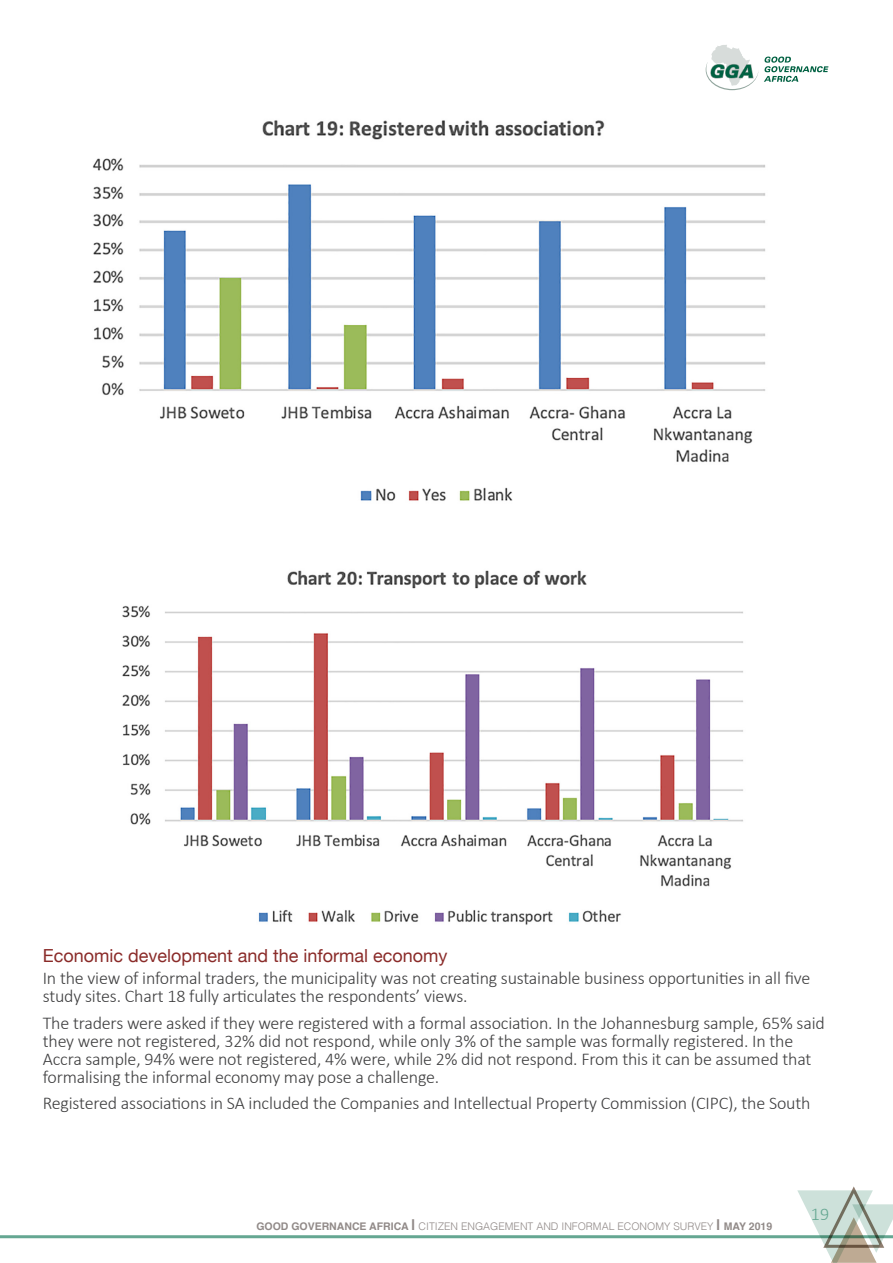
<style>
.page{position:relative;width:893px;height:1263px;background:#fff}
.page>*{position:absolute;margin:0;border:0;box-sizing:border-box;transform-origin:0 0}
.BODY_COPY_OUTCOMES{font:300 18px/18px "Calibri";letter-spacing:-.01em;color:#3e3e3f}
.Sub_head_2_2017{font:18px "Helvetica Neue";color:#8a2b29}
.t1{font:300 18px "Calibri";color:#65a792}
.t2{font:300 10.5px "Helvetica";color:#918a88}
.s1{font-weight:700}
.s2{font-weight:700;font-size:15px}
</style>
<div class="page">
<hr style="left:0;top:1235px;width:893px;height:3px;background:#65a792">
<svg style="left:764px;top:57px;width:64px;height:25px"></svg>
<svg style="left:706px;top:45px;width:52px;height:45px"></svg>
<svg style="left:797px;top:1186px;width:96px;height:77px"></svg>
<img style="left:92px;top:120px;width:673px;height:381px">
<img style="left:122px;top:570px;width:621px;height:355px">
<p class="Sub_head_2_2017" style="left:43px;top:943px;width:406px">Economic development and the informal economy</p>
<p class="BODY_COPY_OUTCOMES" style="left:43px;top:971px;width:769px">In the view of informal traders, the municipality was not creating sustainable business opportunities in all five study sites. Chart 18 fully articulates the respondents’ views.</p>
<p class="BODY_COPY_OUTCOMES" style="left:43px;top:1015px;width:784px">The traders were asked if they were registered with a formal association. In the Johannesburg sample, 65% said they were not registered, 32% did not respond, while only 3% of the sample was formally registered. In the Accra sample, 94% were not registered, 4% were, while 2% did not respond. From this it can be assumed that formalising the informal economy may pose a challenge.</p>
<p class="BODY_COPY_OUTCOMES" style="left:43px;top:1096px;width:769px">Registered associations in SA included the Companies and Intellectual Property Commission (CIPC), the South</p>
<p class="t2" style="left:256px;top:1217px;width:517px"><span class="s1">GOOD GOVERNANCE AFRICA</span> <span class="s2">|</span> CITIZEN ENGAGEMENT AND INFORMAL ECONOMY SURVEY <span class="s2">|</span> <span class="s1">MAY 2019</span></p>
<p class="t1" style="left:811px;top:1202px;width:20px">19</p>
</div>
